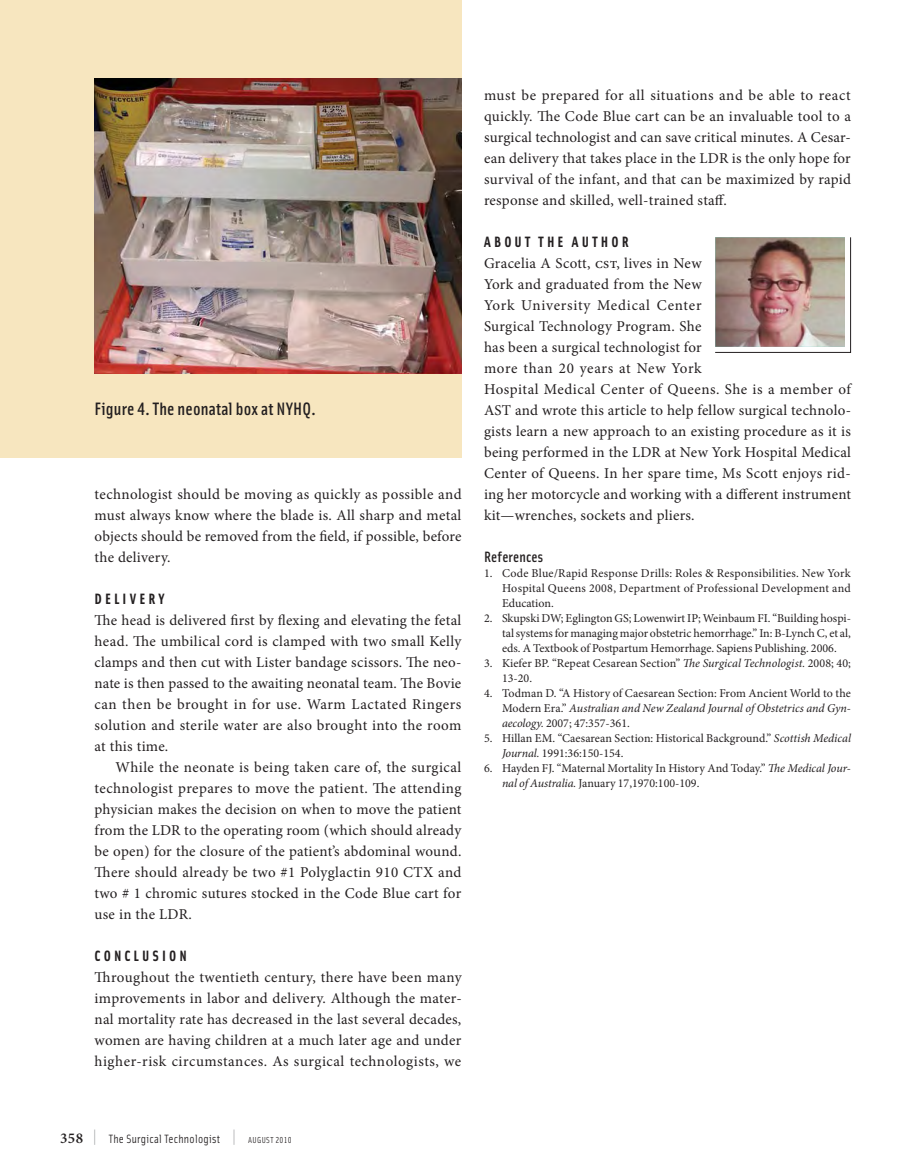
<style>
.page{position:relative;width:905px;height:1175px;background:#fff}
.page>*{position:absolute;margin:0;border:0;box-sizing:border-box;transform-origin:0 0}
.t1{font:18px "Solex Medium Lining";letter-spacing:.01em;color:#231f20}
.t2{font:15px/21px "Minion Pro";letter-spacing:.015em;color:#231f20;text-align:justify}
.t3{font:15px "Solex Bold Lining";letter-spacing:.205em;color:#231f20}
.t4{font:15px "Solex Medium Lining";letter-spacing:.015em;color:#231f20}
.t5{font:12px/15px "Minion Pro";letter-spacing:.005em;color:#231f20;text-align:justify}
.t6{font:12px "Solex Regular Lining";letter-spacing:.025em;color:#231f20}
.t7{font:8.7px "Solex Regular Lining";letter-spacing:.05em;color:#231f20}
.s1{font-style:italic}
.s2{font-family:"Minion Pro";font-weight:600;font-size:15px}
.s3{font-size:19.5px;color:#939598}
</style>
<div class="page">
<div style="left:0;top:0;width:461px;height:457px;background:#f7e6bf"></div>
<img style="left:715px;top:237px;width:136px;height:116px">
<img style="left:94px;top:79px;width:367px;height:294px">
<p class="t1" style="left:94px;top:402px;width:223px">Figure 4. The neonatal box at NYHQ.</p>
<p class="t2" style="left:94px;top:485px;width:368px">technologist should be moving as quickly as possible and must always know where the blade is. All sharp and metal objects should be removed from the field, if possible, before the delivery.</p>
<p class="t3" style="left:94px;top:593px;width:72px">DELIVERY</p>
<p class="t2" style="left:94px;top:611px;width:368px">The head is delivered first by flexing and elevating the fetal head. The umbilical cord is clamped with two small Kelly clamps and then cut with Lister bandage scissors. The neo&shy;nate is then passed to the awaiting neonatal team. The Bovie can then be brought in for use. Warm Lactated Ringers solution and sterile water are also brought into the room at this time.</p>
<p class="t2" style="left:94px;top:758px;width:368px;text-indent:21px">While the neonate is being taken care of, the surgical technologist prepares to move the patient. The attending physician makes the decision on when to move the patient from the LDR to the operating room (which should already be open) for the closure of the patient’s abdominal wound.<br>There should already be two #1 Polyglactin 910 CTX and two # 1 chromic sutures stocked in the Code Blue cart for use in the LDR.</p>
<p class="t3" style="left:94px;top:950px;width:94px">CONCLUSION</p>
<p class="t2" style="left:94px;top:968px;width:368px">Throughout the twentieth century, there have been many improvements in labor and delivery. Although the mater&shy;nal mortality rate has decreased in the last several decades, women are having children at a much later age and under higher-risk circumstances. As surgical technologists, we</p>
<p class="t2" style="left:484px;top:86px;width:368px">must be prepared for all situations and be able to react quickly. The Code Blue cart can be an invaluable tool to a surgical technologist and can save critical minutes. A Cesar&shy;ean delivery that takes place in the LDR is the only hope for survival of the infant, and that can be maximized by rapid response and skilled, well-trained staff.</p>
<p class="t3" style="left:484px;top:236px;width:146px">ABOUT THE AUTHOR</p>
<p class="t2" style="left:484px;top:254px;width:368px;text-align:left">Gracelia A Scott, CST, lives in New<br>York and graduated from the New<br>York University Medical Center<br>Surgical Technology Program. She<br>has been a surgical technologist for<br>more than 20 years at New York<br>Hospital Medical Center of Queens. She is a member of AST and wrote this article to help fellow surgical technolo&shy;gists learn a new approach to an existing procedure as it is being performed in the LDR at New York Hospital Medical Center of Queens. In her spare time, Ms Scott enjoys rid&shy;ing her motorcycle and working with a different instrument kit—wrenches, sockets and pliers.</p>
<p class="t4" style="left:484px;top:551px;width:61px">References</p>
<p class="t5" style="left:502px;top:567px;width:350px;text-indent:-18px">1. Code Blue/Rapid Response Drills: Roles &amp; Responsibilities. New York Hospital Queens 2008, Department of Professional Development and Education.</p>
<p class="t5" style="left:502px;top:612px;width:350px;text-indent:-18px">2. Skupski DW; Eglington GS; Lowenwirt IP; Weinbaum FI. “Building hospi&shy;tal systems for managing major obstetric hemorrhage.” In: B-Lynch C, et al, eds. A Textbook of Postpartum Hemorrhage. Sapiens Publishing. 2006.</p>
<p class="t5" style="left:502px;top:657px;width:350px;text-indent:-18px">3. Kiefer BP. “Repeat Cesarean Section” <span class="s1">The Surgical Technologist.</span> 2008; 40;<br>13-20.</p>
<p class="t5" style="left:502px;top:687px;width:350px;text-indent:-18px">4. Todman D. “A History of Caesarean Section: From Ancient World to the Modern Era.” <span class="s1">Australian and New Zealand Journal of Obstetrics and Gyn&shy;aecology.</span> 2007; 47:357-361.</p>
<p class="t5" style="left:502px;top:732px;width:350px;text-indent:-18px">5. Hillan EM. “Caesarean Section: Historical Background.” <span class="s1">Scottish Medical<br>Journal.</span> 1991:36:150-154.</p>
<p class="t5" style="left:502px;top:762px;width:350px;text-indent:-18px">6. Hayden FJ. “Maternal Mortality In History And Today.” <span class="s1">The Medical Jour&shy;nal of Australia.</span> January 17,1970:100-109.</p>
<p class="t6" style="left:60px;top:1134px;width:177px"><span class="s2">358</span> <span class="s3">|</span> The Surgical Technologist <span class="s3">|</span></p>
<p class="t7" style="left:248px;top:1136px;width:45px">AUGUST 2010</p>
</div>
